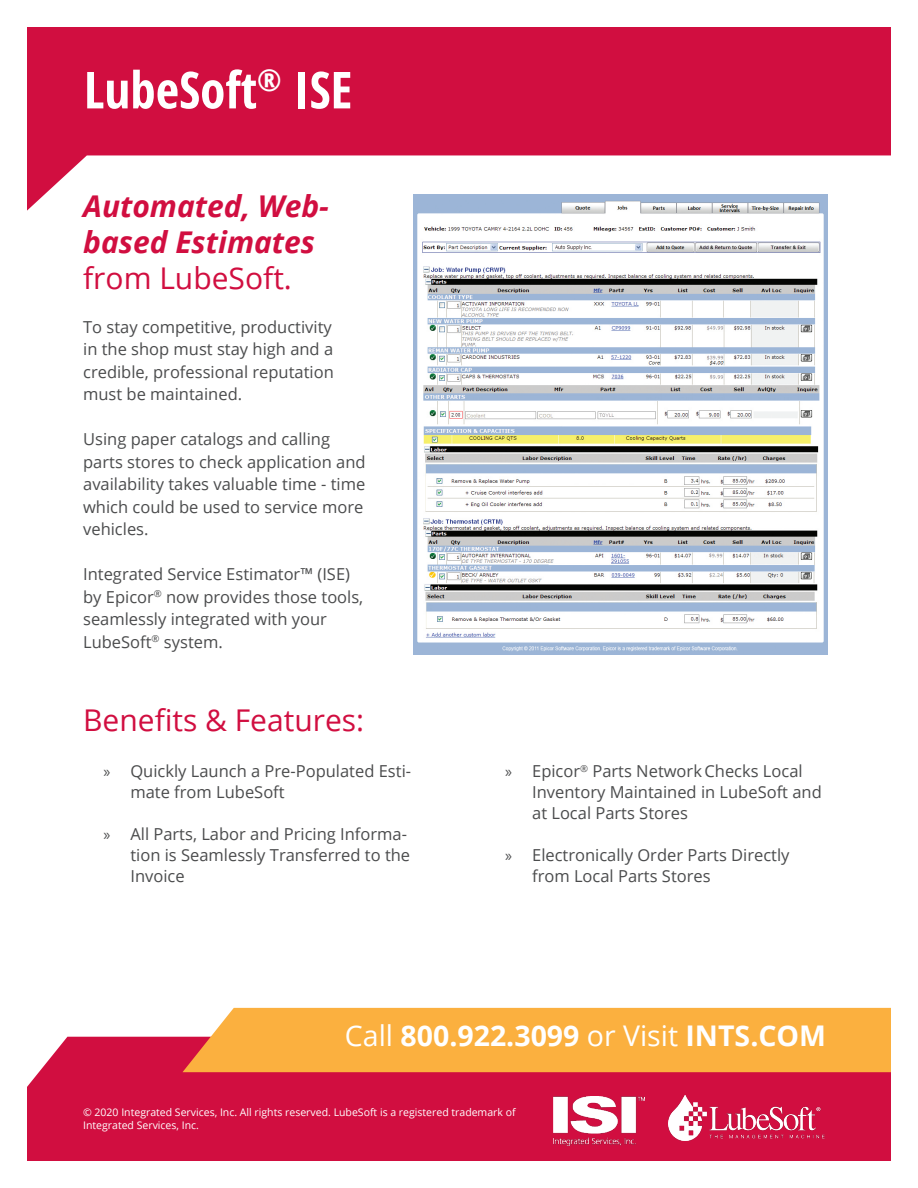
<style>
.page{position:relative;width:918px;height:1188px;background:#fff}
.page>*{position:absolute;margin:0;border:0;box-sizing:border-box;transform-origin:0 0}
.t1{font:700 condensed 51px "Open Sans";color:#fff}
.t2{font:italic 700 30px/36px "Open Sans";color:#d10e40}
.t3{font:30px "Open Sans";color:#d10e40}
.t4{font:700 28.5px "Open Sans";color:#fff}
.t5{font:16.5px/22.5px "Open Sans";color:#4b4c4d}
.t6{font:10.5px/12.6px "Open Sans";color:#fff}
.s1{font-weight:400;font-style:normal}
.s2{font-family:"Myriad Pro"}
.s3{font-weight:400}
</style>
<div class="page">
<svg style="left:27px;top:27px;width:864px;height:184px;fill:#d10e40"></svg>
<div style="left:27px;top:1037px;width:864px;height:124px;background:#d10e40"></div>
<div style="left:183px;top:1008px;width:708px;height:64px;background:#fbb03f"></div>
<img style="left:553px;top:1097px;width:92px;height:49px">
<img style="left:669px;top:1096px;width:158px;height:44px">
<img style="left:413px;top:194px;width:414px;height:461px">
<h1 class="t1" style="left:84px;top:54px;width:270px">LubeSoft<sup>®</sup> ISE</h1>
<p class="t2" style="left:83px;top:188px;width:247px">Automated, Web&shy;based Estimates <span class="s1">from LubeSoft.</span></p>
<p class="t5" style="left:83px;top:315px;width:252px;text-align:justify">To stay competitive, productivity in the shop must stay high and a credible, professional reputation must be maintained.</p>
<p class="t5" style="left:83px;top:428px;width:284px">Using paper catalogs and calling parts stores to check application and availability takes valuable time - time which could be used to service more vehicles.</p>
<p class="t5" style="left:83px;top:563px;width:282px">Integrated Service Estimator™ (ISE) by Epicor<sup>®</sup> now provides those tools, seamlessly integrated with your<br>LubeSoft<sup>®</sup> system.</p>
<p class="t3" style="left:83px;top:700px;width:283px">Benefits &amp; Features:</p>
<p class="t5" style="left:130px;top:760px;width:282px;line-height:21px;text-indent:-27px"><span class="s2">»</span> Quickly Launch a Pre-Populated Esti&shy;mate from LubeSoft</p>
<p class="t5" style="left:130px;top:823px;width:281px;line-height:21px;text-indent:-27px"><span class="s2">»</span> All Parts, Labor and Pricing Informa&shy;tion is Seamlessly Transferred to the<br>Invoice</p>
<p class="t5" style="left:532px;top:760px;width:291px;line-height:21px;text-indent:-27px"><span class="s2">»</span> Epicor<sup>®</sup> Parts NetworkChecks Local<br>Inventory Maintained in LubeSoft and at Local Parts Stores</p>
<p class="t5" style="left:532px;top:844px;width:259px;line-height:21px;text-indent:-27px"><span class="s2">»</span> Electronically Order Parts Directly from Local Parts Stores</p>
<h3 class="t4" style="left:345px;top:1015px;width:483px"><span class="s3">Call</span> 800.922.3099 <span class="s3">or Visit</span> INTS.COM</h3>
<p class="t6" style="left:83px;top:1106px;width:434px">© 2020 Integrated Services, Inc. All rights reserved. LubeSoft is a registered trademark of<br>Integrated Services, Inc.</p>
</div>
